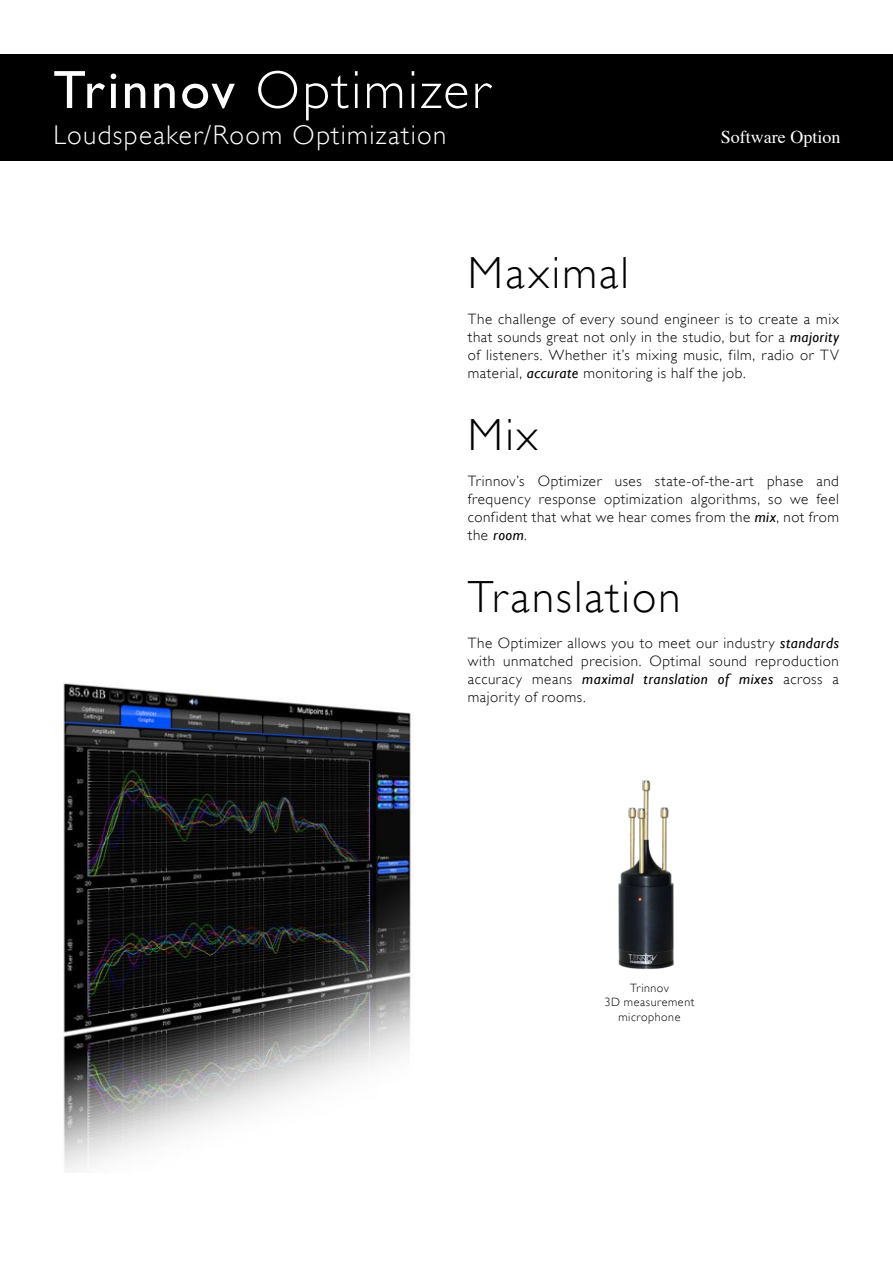
<style>
.page{position:relative;width:893px;height:1263px;background:#fff}
.page>*{position:absolute;margin:0;border:0;box-sizing:border-box;transform-origin:0 0}
.t1{font:300 54px "Gill Sans";letter-spacing:.045em;color:#fff}
.t2{font:300 45px "Gill Sans";letter-spacing:.05em;color:#000}
.t3{font:300 27px "Gill Sans";letter-spacing:.05em;color:#fff}
.t4{font:18px "Times";color:#fff}
.t5{font:300 15px/18px "Gill Sans";letter-spacing:.035em;color:#000;text-align:justify}
.t6{font:300 12px/14.4px "Gill Sans";letter-spacing:.045em;color:#000;text-align:center}
.s1{font-weight:400}
.s2{font-weight:400;font-style:italic}
</style>
<div class="page">
<img style="left:53px;top:682px;width:361px;height:491px">
<img style="left:618px;top:780px;width:56px;height:189px">
<div style="left:0;top:54px;width:892px;height:106px;background:#000"></div>
<h1 class="t1" style="left:53px;top:60px;width:438px"><span class="s1">Trinnov</span> Optimizer</h1>
<h3 class="t3" style="left:53px;top:120px;width:395px">Loudspeaker/Room Optimization</h3>
<p class="t4" style="left:721px;top:130px;width:121px">Software Option</p>
<h2 class="t2" style="left:468px;top:248px;width:162px">Maximal</h2>
<p class="t5" style="left:468px;top:310px;width:373px">The challenge of every sound engineer is to create a mix that sounds great not only in the studio, but for a <span class="s2">majority </span>of listeners. Whether it’s mixing music, film, radio or TV material, <span class="s2">accurate</span> monitoring is half the job.</p>
<h2 class="t2" style="left:468px;top:410px;width:71px">Mix</h2>
<p class="t5" style="left:468px;top:472px;width:373px">Trinnov’s Optimizer uses state-of-the-art phase and frequency response optimization algorithms, so we feel confident that what we hear comes from the <span class="s2">mix</span>, not from the <span class="s2">room</span>.</p>
<h2 class="t2" style="left:468px;top:572px;width:214px">Translation</h2>
<p class="t5" style="left:468px;top:634px;width:373px">The Optimizer allows you to meet our industry <span class="s2">standards </span>with unmatched precision. Optimal sound reproduction accuracy means <span class="s2">maximal translation of mixes</span> across a majority of rooms.</p>
<p class="t6" style="left:605px;top:980px;width:91px">Trinnov<br>3D measurement microphone</p>
</div>
